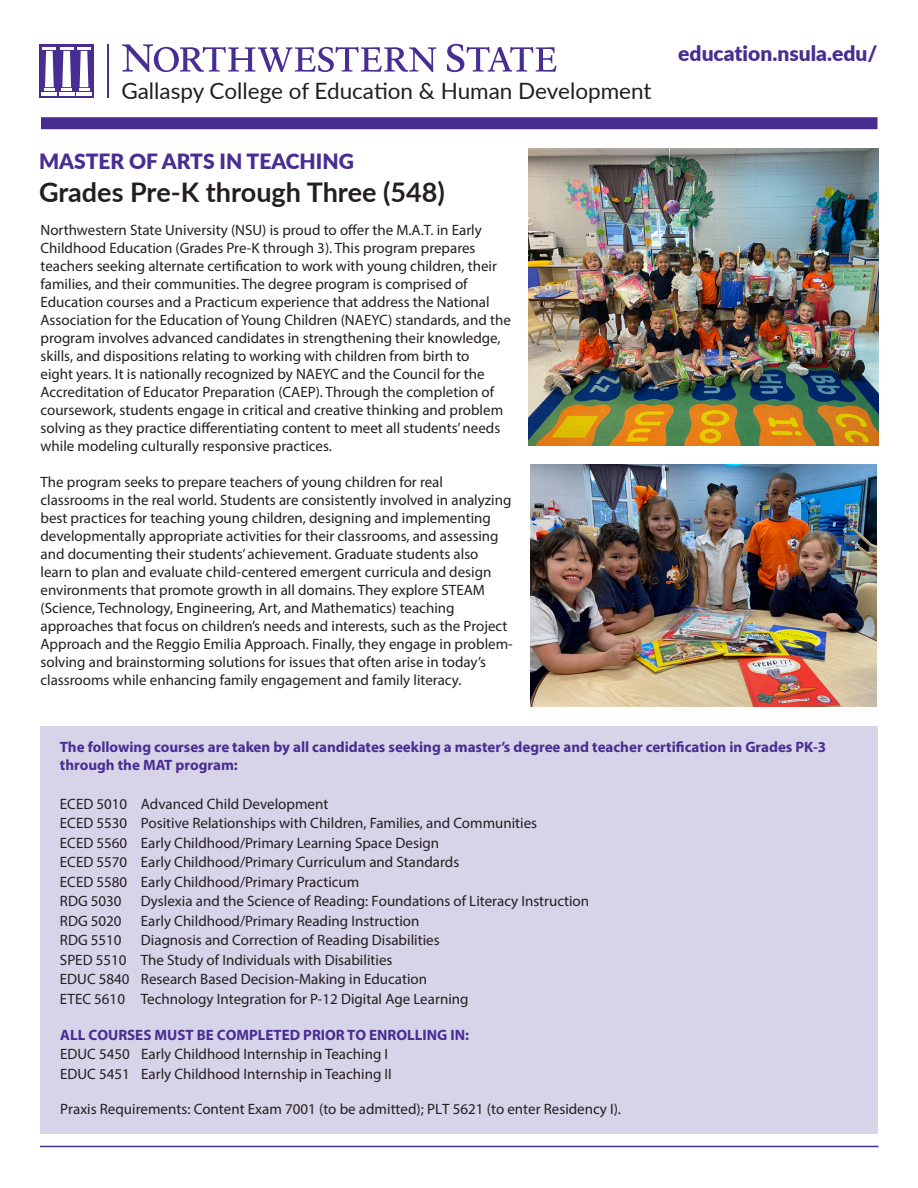
<style>
.page{position:relative;width:918px;height:1188px;background:#fff}
.page>*{position:absolute;margin:0;border:0;box-sizing:border-box;transform-origin:0 0}
.t1{font:700 27px "Lato";color:#231f20}
.SUBS{font:22.5px "Lato";color:#231f20}
.t2{font:900 21px "Lato";color:#482e92}
.Body_Text{font:15px/18px "Myriad Pro";color:#231f20}
.t3{font:700 15px/18px "Myriad Pro";color:#482e92}
.s1{font-weight:700;color:#482e92}
</style>
<div class="page">
<div style="left:40px;top:727px;width:838px;height:407px;background:#d7d3e9"></div>
<div style="left:39px;top:44px;width:55px;height:54px;background:#482e92"></div>
<hr style="left:59px;top:92px;width:15px;height:4px;background:#fff">
<hr style="left:77px;top:47px;width:14px;height:3px;background:#fff">
<hr style="left:76px;top:92px;width:16px;height:4px;background:#fff">
<svg style="left:79px;top:51px;width:10px;height:40px"></svg>
<hr style="left:42px;top:92px;width:15px;height:4px;background:#fff">
<svg style="left:43px;top:47px;width:30px;height:44px"></svg>
<hr style="left:108px;top:44px;width:1px;height:54px;background:#482e92">
<svg style="left:122px;top:44px;width:314px;height:28px"></svg>
<svg style="left:447px;top:44px;width:110px;height:28px"></svg>
<div style="left:41px;top:117px;width:837px;height:12px;background:#482e92"></div>
<hr style="left:40px;top:1146px;width:838px;height:1px;background:#482e92">
<img style="left:530px;top:464px;width:347px;height:242px">
<img style="left:528px;top:149px;width:350px;height:296px">
<p class="SUBS" style="left:121px;top:75px;width:532px">Gallaspy College of Education &amp; Human Development</p>
<p class="t2" style="left:39px;top:146px;width:316px">MASTER OF ARTS IN TEACHING</p>
<p class="t1" style="left:39px;top:172px;width:407px">Grades Pre-K through Three (548)</p>
<p class="Body_Text" style="left:40px;top:221px;width:472px">Northwestern State University (NSU) is proud to offer the M.A.T. in Early Childhood Education (Grades Pre-K through 3). This program prepares teachers seeking alternate certification to work with young children, their families, and their communities. The degree program is comprised of Education courses and a Practicum experience that address the National Association for the Education of Young Children (NAEYC) standards, and the program involves advanced candidates in strengthening their knowledge, skills, and dispositions relating to working with children from birth to<br>eight years. It is nationally recognized by NAEYC and the Council for the Accreditation of Educator Preparation (CAEP). Through the completion of coursework, students engage in critical and creative thinking and problem solving as they practice differentiating content to meet all students’ needs while modeling culturally responsive practices.</p>
<p class="Body_Text" style="left:40px;top:473px;width:474px">The program seeks to prepare teachers of young children for real classrooms in the real world. Students are consistently involved in analyzing best practices for teaching young children, designing and implementing developmentally appropriate activities for their classrooms, and assessing and documenting their students’ achievement. Graduate students also learn to plan and evaluate child-centered emergent curricula and design environments that promote growth in all domains. They explore STEAM (Science, Technology, Engineering, Art, and Mathematics) teaching approaches that focus on children’s needs and interests, such as the Project Approach and the Reggio Emilia Approach. Finally, they engage in problem&shy;solving and brainstorming solutions for issues that often arise in today’s classrooms while enhancing family engagement and family literacy.</p>
<p class="t2" style="left:678px;top:38px;width:201px">education.nsula.edu/</p>
<p class="t3" style="left:60px;top:737px;width:768px">The following courses are taken by all candidates seeking a master’s degree and teacher certification in Grades PK-3 through the MAT program:</p>
<p class="Body_Text" style="left:60px;top:795px;width:270px">ECED 5010 Advanced Child Development</p>
<p class="Body_Text" style="left:60px;top:814px;width:479px">ECED 5530 Positive Relationships with Children, Families, and Communities</p>
<p class="Body_Text" style="left:60px;top:834px;width:381px">ECED 5560 Early Childhood/Primary Learning Space Design</p>
<p class="Body_Text" style="left:60px;top:853px;width:401px">ECED 5570 Early Childhood/Primary Curriculum and Standards</p>
<p class="Body_Text" style="left:60px;top:873px;width:301px">ECED 5580 Early Childhood/Primary Practicum</p>
<p class="Body_Text" style="left:60px;top:892px;width:63px">RDG 5030</p>
<p class="Body_Text" style="left:141px;top:892px;width:450px">Dyslexia and the Science of Reading: Foundations of Literacy Instruction</p>
<p class="Body_Text" style="left:60px;top:912px;width:63px">RDG 5020</p>
<p class="Body_Text" style="left:141px;top:912px;width:280px">Early Childhood/Primary Reading Instruction</p>
<p class="Body_Text" style="left:60px;top:931px;width:63px">RDG 5510</p>
<p class="Body_Text" style="left:141px;top:931px;width:300px">Diagnosis and Correction of Reading Disabilities</p>
<p class="Body_Text" style="left:60px;top:951px;width:334px">SPED 5510 The Study of Individuals with Disabilities</p>
<p class="Body_Text" style="left:60px;top:970px;width:369px">EDUC 5840 Research Based Decision-Making in Education</p>
<p class="Body_Text" style="left:60px;top:990px;width:410px">ETEC 5610 Technology Integration for P-12 Digital Age Learning</p>
<p class="Body_Text" style="left:60px;top:1025px;width:410px;line-height:19.5px"><span class="s1">ALL COURSES MUST BE COMPLETED PRIOR TO ENROLLING IN:<br></span>EDUC 5450 Early Childhood Internship in Teaching I<br>EDUC 5451 Early Childhood Internship in Teaching II</p>
<p class="Body_Text" style="left:60px;top:1100px;width:562px">Praxis Requirements: Content Exam 7001 (to be admitted); PLT 5621 (to enter Residency I).</p>
</div>
